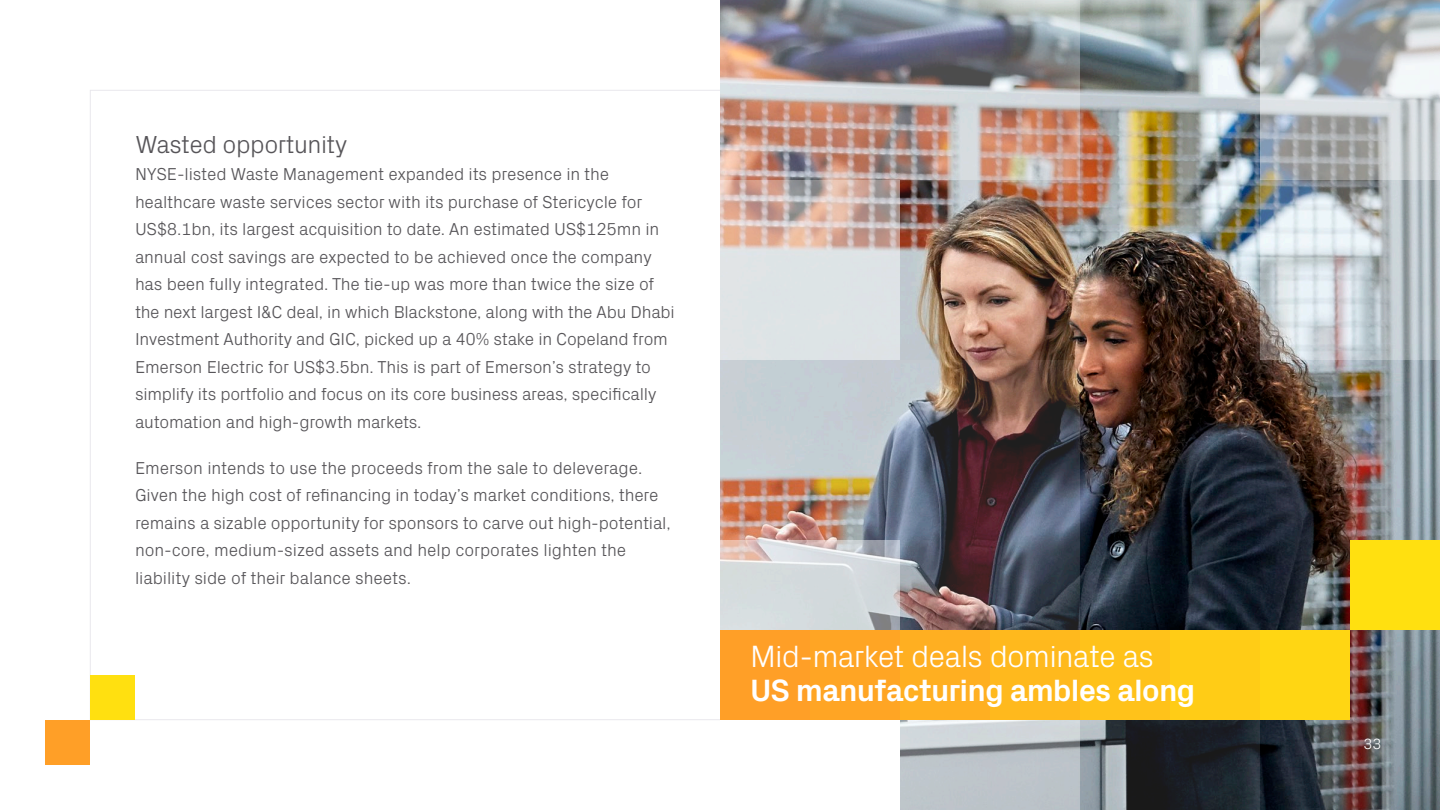
<style>
.page{position:relative;width:1440px;height:810px;background:#fff}
.page>*{position:absolute;margin:0;border:0;box-sizing:border-box;transform-origin:0 0}
._05_Key_takeaway{font:700 31.25px/33.8px "Px Grotesk";letter-spacing:-.03em;color:#fff}
._02_Subheads_Gray{font:300 25px "Px Grotesk";letter-spacing:-.02em;color:#575559}
._03_Body_Copy_Gray{font:300 17.5px/27.5px "Px Grotesk";letter-spacing:-.01em;color:#575559}
.t1{font:300 15px "Px Grotesk";color:#fff}
.s1{font-weight:300}
</style>
<div class="page">
<img style="left:720px;top:0;width:180px;height:180px">
<img style="left:720px;top:360px;width:180px;height:180px">
<svg style="left:720px;top:540px;width:180px;height:90px;background:#d2d5d8"></svg>
<img style="left:900px;top:0;width:180px;height:180px">
<img style="left:900px;top:180px;width:180px;height:180px">
<img style="left:900px;top:360px;width:180px;height:180px">
<svg style="left:900px;top:540px;width:180px;height:90px;background:#59515b"></svg>
<svg style="left:900px;top:720px;width:180px;height:90px;background:#bdc3c8"></svg>
<img style="left:1080px;top:0;width:180px;height:180px">
<img style="left:1080px;top:180px;width:180px;height:180px">
<img style="left:1080px;top:360px;width:180px;height:180px">
<svg style="left:1080px;top:540px;width:180px;height:90px;background:#1a2431"></svg>
<svg style="left:1080px;top:720px;width:180px;height:90px;background:#393f45"></svg>
<svg style="left:1260px;top:0;width:180px;height:180px;background:#b1b7bb"></svg>
<svg style="left:1260px;top:180px;width:180px;height:180px;background:#bdc5ca"></svg>
<img style="left:1260px;top:360px;width:180px;height:180px">
<img style="left:1260px;top:540px;width:180px;height:180px">
<svg style="left:1260px;top:720px;width:180px;height:90px;background:#4f5157"></svg>
<svg style="left:720px;top:180px;width:180px;height:180px;background:#d8d0ce"></svg>
<div style="left:45px;top:720px;width:45px;height:45px;background:#ff9f27"></div>
<div style="left:90px;top:675px;width:45px;height:45px;background:#ffe010"></div>
<div style="left:1350px;top:540px;width:90px;height:90px;background:#ffe010"></div>
<div style="left:1260px;top:630px;width:90px;height:90px;background:#ffd613"></div>
<div style="left:1170px;top:630px;width:90px;height:90px;background:#ffcc16"></div>
<div style="left:1080px;top:630px;width:90px;height:90px;background:#ffc21a"></div>
<div style="left:990px;top:630px;width:90px;height:90px;background:#ffb91d"></div>
<div style="left:900px;top:630px;width:90px;height:90px;background:#ffaf21"></div>
<div style="left:810px;top:630px;width:90px;height:90px;background:#ff9f27"></div>
<div style="left:720px;top:630px;width:90px;height:90px;background:#ff9f27"></div>
<p class="_02_Subheads_Gray" style="left:135px;top:126px;width:214px">Wasted opportunity</p>
<p class="_03_Body_Copy_Gray" style="left:135px;top:159px;width:541px">NYSE-listed Waste Management expanded its presence in the healthcare waste services sector with its purchase of Stericycle for US$8.1bn, its largest acquisition to date. An estimated US$125mn in annual cost savings are expected to be achieved once the company has been fully integrated. The tie-up was more than twice the size of the next largest I&amp;C deal, in which Blackstone, along with the Abu Dhabi Investment Authority and GIC, picked up a 40% stake in Copeland from Emerson Electric for US$3.5bn. This is part of Emerson’s strategy to simplify its portfolio and focus on its core business areas, specifically automation and high-growth markets.</p>
<p class="_03_Body_Copy_Gray" style="left:135px;top:453px;width:537px">Emerson intends to use the proceeds from the sale to deleverage.<br>Given the high cost of refinancing in today’s market conditions, there remains a sizable opportunity for sponsors to carve out high-potential, non-core, medium-sized assets and help corporates lighten the liability side of their balance sheets.</p>
<p class="_05_Key_takeaway" style="left:750px;top:638px;width:447px"><span class="s1">Mid-market deals dominate as<br></span>US manufacturing ambles along</p>
<p class="t1" style="left:1364px;top:733px;width:20px">33</p>
</div>
